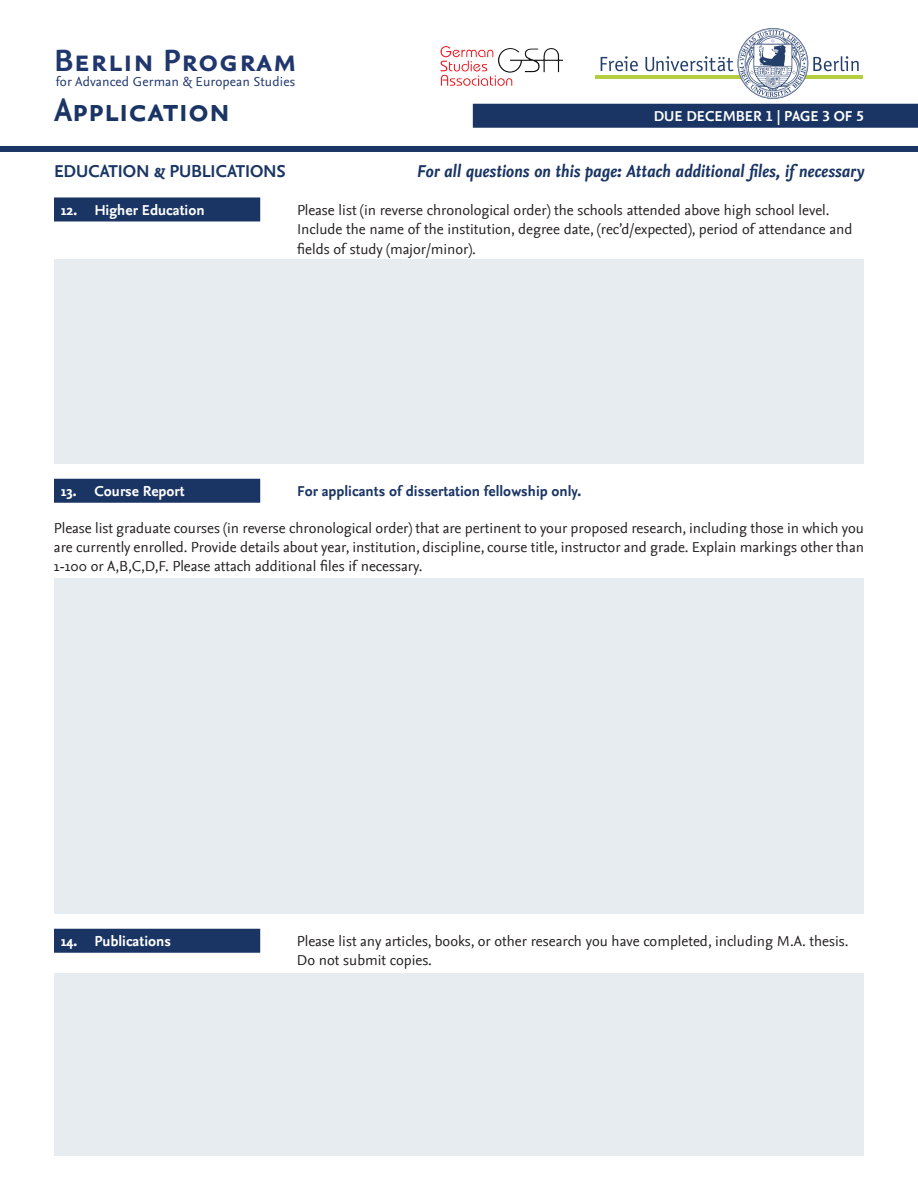
<style>
.page{position:relative;width:918px;height:1188px;background:#fff}
.page>*{position:absolute;margin:0;border:0;box-sizing:border-box;transform-origin:0 0}
.t1{font:33px "Nexus Sans Bold SC";letter-spacing:-.01em;color:#1a3564}
.t2{font:32.1px "Nexus Sans Bold SC";letter-spacing:.015em;color:#1f376d}
.t3{font:italic 700 18px "Nexus Sans";letter-spacing:-.005em;color:#1a3564}
.t4{font:18px "Nexus Sans Bold SC";letter-spacing:-.01em;color:#1a3564}
.t5{font:15px/18.8px "Nexus Sans";color:#231f20}
.t6{font:700 15px "Nexus Sans";color:#fff}
.t7{font:700 15px "Nexus Sans";color:#1a3564}
.t8{font:700 15px "Nexus Sans TF";color:#fff}
.t9{font:13.65px "Nexus Sans";letter-spacing:.01em;color:#1f376d}
</style>
<div class="page">
<div style="left:473px;top:104px;width:445px;height:24px;background:#1a3564"></div>
<div style="left:0;top:146px;width:918px;height:6px;background:#1a3564"></div>
<svg style="left:601px;top:56px;width:37px;height:15px"></svg>
<hr style="left:596px;top:75px;width:267px;height:4px;background:#b5ce3f">
<svg style="left:645px;top:28px;width:214px;height:71px"></svg>
<img style="left:440px;top:46px;width:123px;height:40px">
<div style="left:54px;top:197px;width:206px;height:24px;background:#1a3564"></div>
<div style="left:54px;top:479px;width:206px;height:24px;background:#1a3564"></div>
<div style="left:54px;top:929px;width:206px;height:24px;background:#1a3564"></div>
<div style="left:54px;top:259px;width:810px;height:204px;background:#e6ecf0"></div>
<div style="left:54px;top:578px;width:810px;height:336px;background:#e6ecf0"></div>
<div style="left:54px;top:973px;width:810px;height:183px;background:#e6ecf0"></div>
<h2 class="t2" style="left:54px;top:42px;width:245px">Berlin Program</h2>
<p class="t9" style="left:56px;top:74px;width:241px">for Advanced German &amp; European Studies</p>
<h1 class="t1" style="left:54px;top:91px;width:178px">Application</h1>
<p class="t8" style="left:654px;top:107px;width:212px">DUE DECEMBER 1 | PAGE 3 OF 5</p>
<p class="t4" style="left:54px;top:161px;width:233px">EDUCATION &amp; PUBLICATIONS</p>
<p class="t3" style="left:417px;top:161px;width:449px">For all questions on this page: Attach additional files, if necessary</p>
<p class="t6" style="left:61px;top:201px;width:145px">12. Higher Education</p>
<p class="t5" style="left:297px;top:200px;width:557px;line-height:19.5px">Please list (in reverse chronological order) the schools attended above high school level.<br>Include the name of the institution, degree date, (rec’d/expected), period of attendance and fields of study (major/minor).</p>
<p class="t6" style="left:61px;top:482px;width:126px">13. Course Report</p>
<p class="t7" style="left:297px;top:482px;width:286px">For applicants of dissertation fellowship only.</p>
<p class="t5" style="left:54px;top:519px;width:811px;text-align:justify">Please list graduate courses (in reverse chronological order) that are pertinent to your proposed research, including those in which you are currently enrolled. Provide details about year, institution, discipline, course title, instructor and grade. Explain markings other than 1-100 or A,B,C,D,F. Please attach additional files if necessary.</p>
<p class="t6" style="left:61px;top:932px;width:112px">14. Publications</p>
<p class="t5" style="left:297px;top:932px;width:553px">Please list any articles, books, or other research you have completed, including M.A. thesis.<br>Do not submit copies.</p>
</div>
